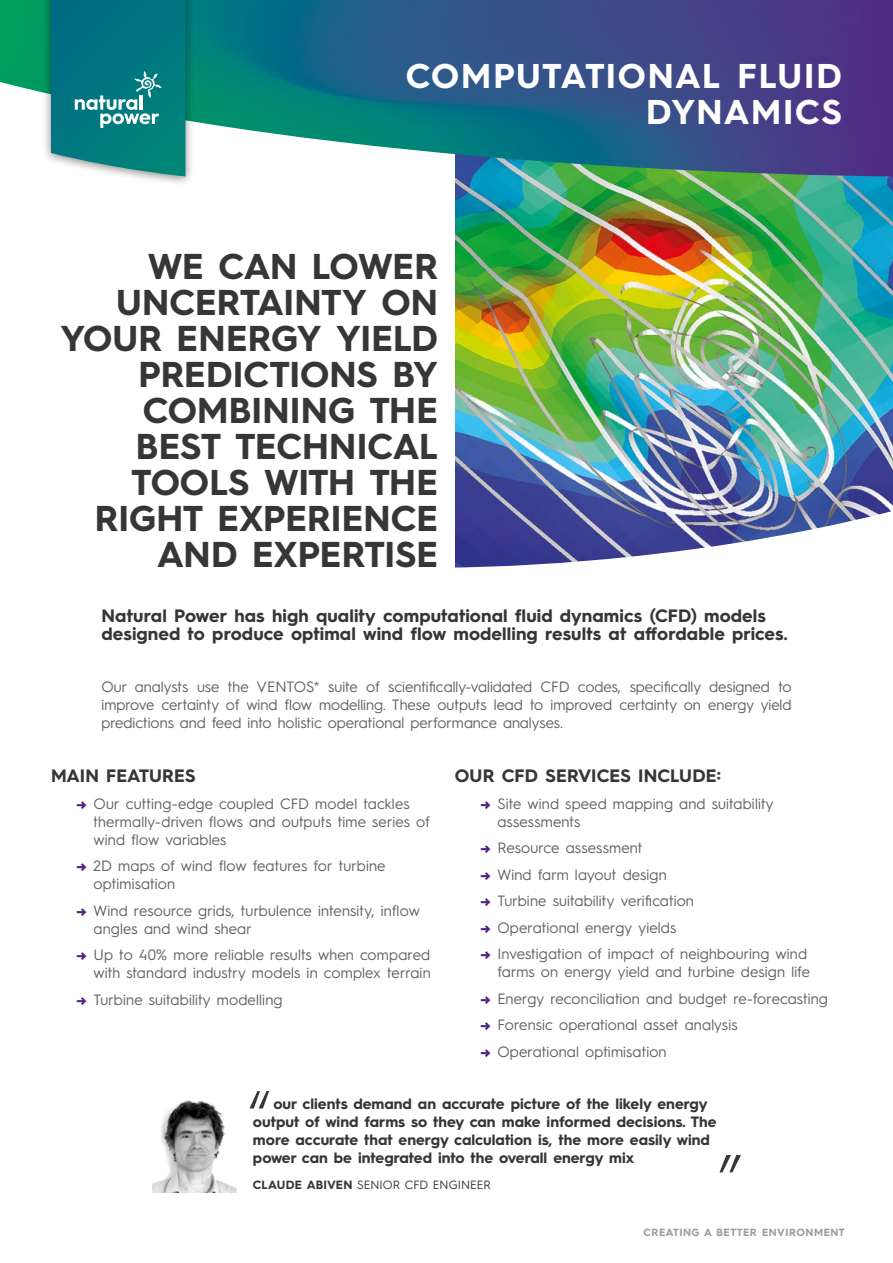
<style>
.page{position:relative;width:893px;height:1263px;background:#fff}
.page>*{position:absolute;margin:0;border:0;box-sizing:border-box;transform-origin:0 0}
.t1{font:700 36px/36px "Hurme Geometric Sans 3";color:#373636;text-align:right}
.t2{font:700 34.5px/36px "Hurme Geometric Sans 3";letter-spacing:.04em;color:#fff;text-align:right}
.t3{font:700 18px/18px "Hurme Geometric Sans 3";letter-spacing:.005em;color:#373636}
.t4{font:15px/18px "Hurme Geometric Sans 3";letter-spacing:.01em;color:#646363}
.t5{font:700 15px/18px "Hurme Geometric Sans 3";color:#373636}
.t6{font:12px "Hurme Geometric Sans 3";letter-spacing:.005em;color:#373636}
.t7{font:700 10.5px "Hurme Geometric Sans 3";letter-spacing:.05em;color:#9d9d9c}
.s1{font-weight:700;color:#522583}
.s2{font-weight:700}
</style>
<div class="page">
<img style="left:455px;top:176px;width:438px;height:391px">
<img style="left:0;top:0;width:893px;height:176px">
<div style="left:42px;top:0;width:153px;height:187px;background:#000;opacity:.45"></div>
<svg style="left:51px;top:0;width:134px;height:176px;background:#17828a"></svg>
<svg style="left:719px;top:1155px;width:22px;height:17px"></svg>
<svg style="left:250px;top:1091px;width:19px;height:17px"></svg>
<img style="left:152px;top:1100px;width:84px;height:93px">
<h2 class="t2" style="left:406px;top:56px;width:438px">COMPUTATIONAL FLUID<br>DYNAMICS</h2>
<h1 class="t1" style="left:60px;top:247px;width:379px">WE CAN LOWER<br>UNCERTAINTY ON<br>YOUR ENERGY YIELD<br>PREDICTIONS BY<br>COMBINING THE<br>BEST TECHNICAL<br>TOOLS WITH THE<br>RIGHT EXPERIENCE<br>AND EXPERTISE</h1>
<p class="t3" style="left:102px;top:605px;width:688px">Natural Power has high quality computational fluid dynamics (CFD) models designed to produce optimal wind flow modelling results at affordable prices.</p>
<p class="t4" style="left:102px;top:676px;width:692px;text-align:justify">Our analysts use the VENTOS* suite of scientifically-validated CFD codes, specifically designed to improve certainty of wind flow modelling. These outputs lead to improved certainty on energy yield predictions and feed into holistic operational performance analyses.</p>
<p class="t3" style="left:51px;top:766px;width:146px">MAIN FEATURES</p>
<p class="t4" style="left:94px;top:793px;width:338px;text-indent:-17px"><span class="s1">→</span> Our cutting-edge coupled CFD model tackles thermally-driven flows and outputs time series of wind flow variables</p>
<p class="t4" style="left:94px;top:856px;width:293px;text-indent:-17px"><span class="s1">→</span> 2D maps of wind flow features for turbine optimisation</p>
<p class="t4" style="left:94px;top:900px;width:328px;text-indent:-17px"><span class="s1">→</span> Wind resource grids, turbulence intensity, inflow angles and wind shear</p>
<p class="t4" style="left:77px;top:945px;width:356px;text-align:right"><span class="s1">→</span> Up to 40% more reliable results when compared with standard industry models in complex terrain</p>
<p class="t4" style="left:77px;top:989px;width:207px"><span class="s1">→</span> Turbine suitability modelling</p>
<p class="t3" style="left:455px;top:766px;width:267px">OUR CFD SERVICES INCLUDE:</p>
<p class="t4" style="left:497px;top:793px;width:278px;text-indent:-17px"><span class="s1">→</span> Site wind speed mapping and suitability assessments</p>
<p class="t4" style="left:480px;top:838px;width:164px"><span class="s1">→</span> Resource assessment</p>
<p class="t4" style="left:480px;top:864px;width:188px"><span class="s1">→</span> Wind farm layout design</p>
<p class="t4" style="left:480px;top:891px;width:215px"><span class="s1">→</span> Turbine suitability verification</p>
<p class="t4" style="left:480px;top:917px;width:197px"><span class="s1">→</span> Operational energy yields</p>
<p class="t4" style="left:480px;top:944px;width:331px;text-align:right"><span class="s1">→</span> Investigation of impact of neighbouring wind farms on energy yield and turbine design life</p>
<p class="t4" style="left:480px;top:988px;width:349px"><span class="s1">→</span> Energy reconciliation and budget re-forecasting</p>
<p class="t4" style="left:480px;top:1015px;width:259px"><span class="s1">→</span> Forensic operational asset analysis</p>
<p class="t4" style="left:480px;top:1041px;width:188px"><span class="s1">→</span> Operational optimisation</p>
<p class="t5" style="left:253px;top:1093px;width:465px;text-indent:20px">our clients demand an accurate picture of the likely energy output of wind farms so they can make informed decisions. The more accurate that energy calculation is, the more easily wind power can be integrated into the overall energy mix</p>
<p class="t6" style="left:253px;top:1176px;width:239px"><span class="s2">CLAUDE ABIVEN</span> SENIOR CFD ENGINEER</p>
<p class="t7" style="left:644px;top:1224px;width:203px">CREATING A BETTER ENVIRONMENT</p>
</div>
